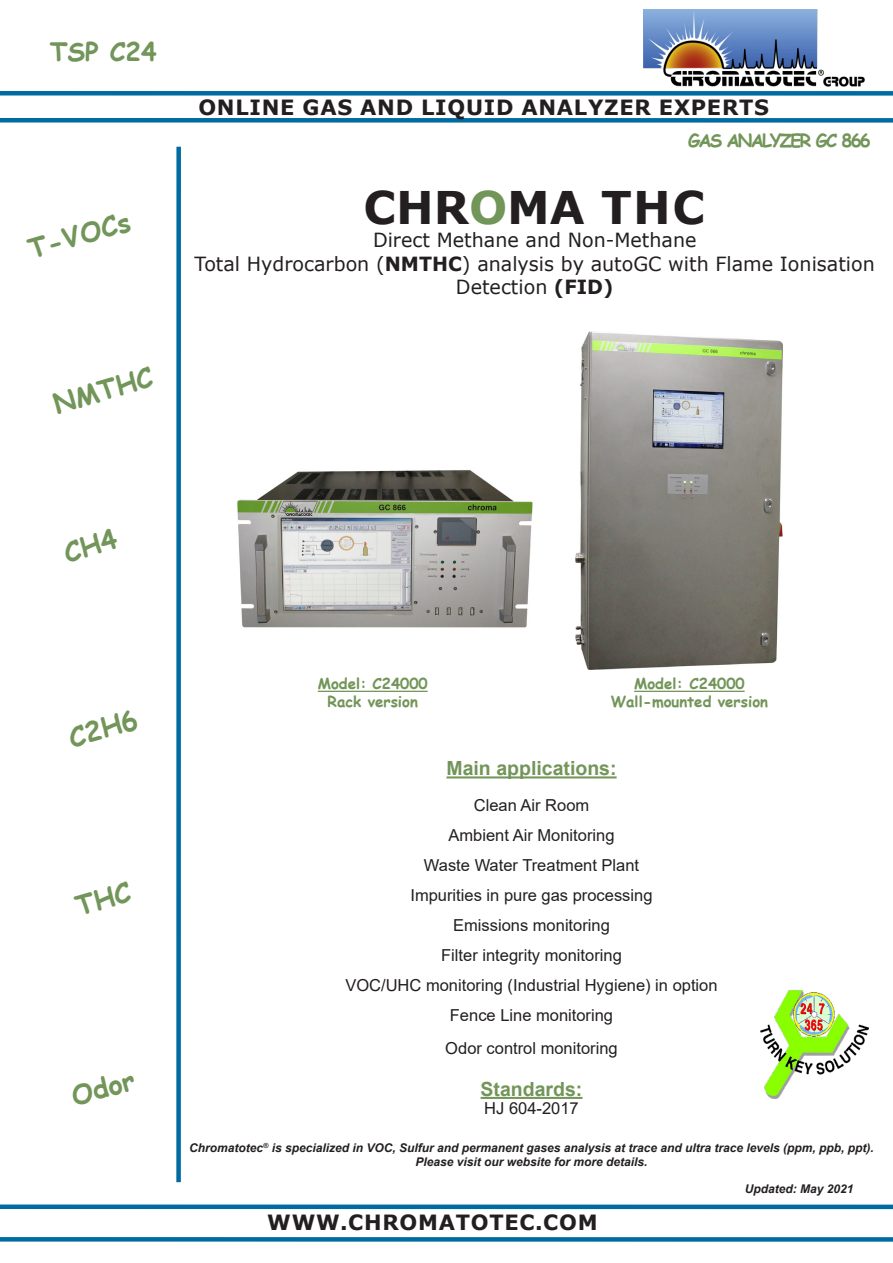
<style>
.page{position:relative;width:893px;height:1263px;background:#fff}
.page>*{position:absolute;margin:0;border:0;box-sizing:border-box;transform-origin:0 0}
.t1{font:700 45px "Verdana";color:#231f20}
.t2{font:700 27px "Comic Sans MS";color:#729559}
.t3{font:700 25.5px "Comic Sans MS";color:#729559}
.t4{font:700 21px "Verdana";letter-spacing:.035em;color:#231f20}
.t5{font:19.5px/23.4px "Verdana";color:#231f20;text-align:center}
.t6{font:700 19.5px "Arial";color:#729559}
.t7{font:700 18px "Comic Sans MS";letter-spacing:-.1em;color:#729559}
.t8{font:16.5px "Arial";color:#231f20}
.t9{font:700 15px "Comic Sans MS";color:#729559}
.t10{font:italic 700 12px "Arial";color:#231f20}
.s1{color:#729559}
.s2{font-weight:700}
</style>
<div class="page">
<div style="left:0;top:91px;width:893px;height:5px;background:#006aa3"></div>
<div style="left:0;top:118px;width:893px;height:5px;background:#006aa3"></div>
<div style="left:0;top:1204px;width:893px;height:5px;background:#006aa3"></div>
<div style="left:0;top:1237px;width:893px;height:5px;background:#006aa3"></div>
<div style="left:176px;top:147px;width:5px;height:1035px;background:#006aa3"></div>
<img style="left:644px;top:10px;width:220px;height:77px">
<img style="left:760px;top:990px;width:108px;height:108px">
<img style="left:237px;top:470px;width:296px;height:158px">
<hr style="left:318px;top:691px;width:110px;height:1px;background:#729559">
<hr style="left:634px;top:691px;width:111px;height:1px;background:#729559">
<hr style="left:446px;top:776px;width:171px;height:2px;background:#729559">
<hr style="left:481px;top:1097px;width:101px;height:2px;background:#729559">
<img style="left:575px;top:332px;width:207px;height:337px">
<p class="t3" style="left:50px;top:33px;width:108px">TSP C24</p>
<p class="t2" style="left:23px;top:230px;width:106px;rotate:-16deg">T-VOCs</p>
<p class="t2" style="left:49px;top:385px;width:104px;rotate:-16deg">NMTHC</p>
<p class="t4" style="left:198px;top:92px;width:572px">ONLINE GAS AND LIQUID ANALYZER EXPERTS</p>
<p class="t7" style="left:688px;top:127px;width:184px">GAS ANALYZER GC 866</p>
<p class="t1" style="left:364px;top:176px;width:343px">CHR<span class="s1">O</span>MA THC</p>
<p class="t5" style="left:373px;top:228px;width:325px">Direct Methane and Non-Methane</p>
<p class="t5" style="left:195px;top:252px;width:682px">Total Hydrocarbon (<span class="s2">NMTHC</span>) analysis by autoGC with Flame Ionisation<br>Detection <span class="s2">(FID)</span></p>
<p class="t2" style="left:64px;top:719px;width:72px;rotate:-16deg">C2H6</p>
<p class="t2" style="left:67px;top:1078px;width:66px;rotate:-16deg">Odor</p>
<p class="t9" style="left:318px;top:673px;width:111px">Model: C24000</p>
<p class="t9" style="left:327px;top:691px;width:92px">Rack version</p>
<p class="t9" style="left:634px;top:673px;width:112px">Model: C24000</p>
<p class="t9" style="left:611px;top:691px;width:159px">Wall-mounted version</p>
<p class="t6" style="left:446px;top:755px;width:172px">Main applications:</p>
<p class="t8" style="left:474px;top:794px;width:117px">Clean Air Room</p>
<p class="t8" style="left:449px;top:824px;width:167px">Ambient Air Monitoring</p>
<p class="t8" style="left:424px;top:854px;width:217px">Waste Water Treatment Plant</p>
<p class="t8" style="left:410px;top:884px;width:244px">Impurities in pure gas processing</p>
<p class="t8" style="left:453px;top:914px;width:158px">Emissions monitoring</p>
<p class="t8" style="left:441px;top:944px;width:182px">Filter integrity monitoring</p>
<p class="t8" style="left:345px;top:974px;width:374px">VOC/UHC monitoring (Industrial Hygiene) in option</p>
<p class="t8" style="left:450px;top:1004px;width:165px">Fence Line monitoring</p>
<p class="t8" style="left:445px;top:1037px;width:174px">Odor control monitoring</p>
<p class="t6" style="left:481px;top:1075px;width:103px">Standards:</p>
<p class="t8" style="left:484px;top:1097px;width:96px">HJ 604-2017</p>
<p class="t10" style="left:189px;top:1140px;width:686px">Chromatotec<sup>®</sup> is specialized in VOC, Sulfur and permanent gases analysis at trace and ultra trace levels (ppm, ppb, ppt).</p>
<p class="t10" style="left:415px;top:1154px;width:234px">Please visit our website for more details.</p>
<p class="t4" style="left:267px;top:1207px;width:332px">WWW.CHROMATOTEC.COM</p>
<p class="t10" style="left:745px;top:1181px;width:110px">Updated: May 2021</p>
</div>
